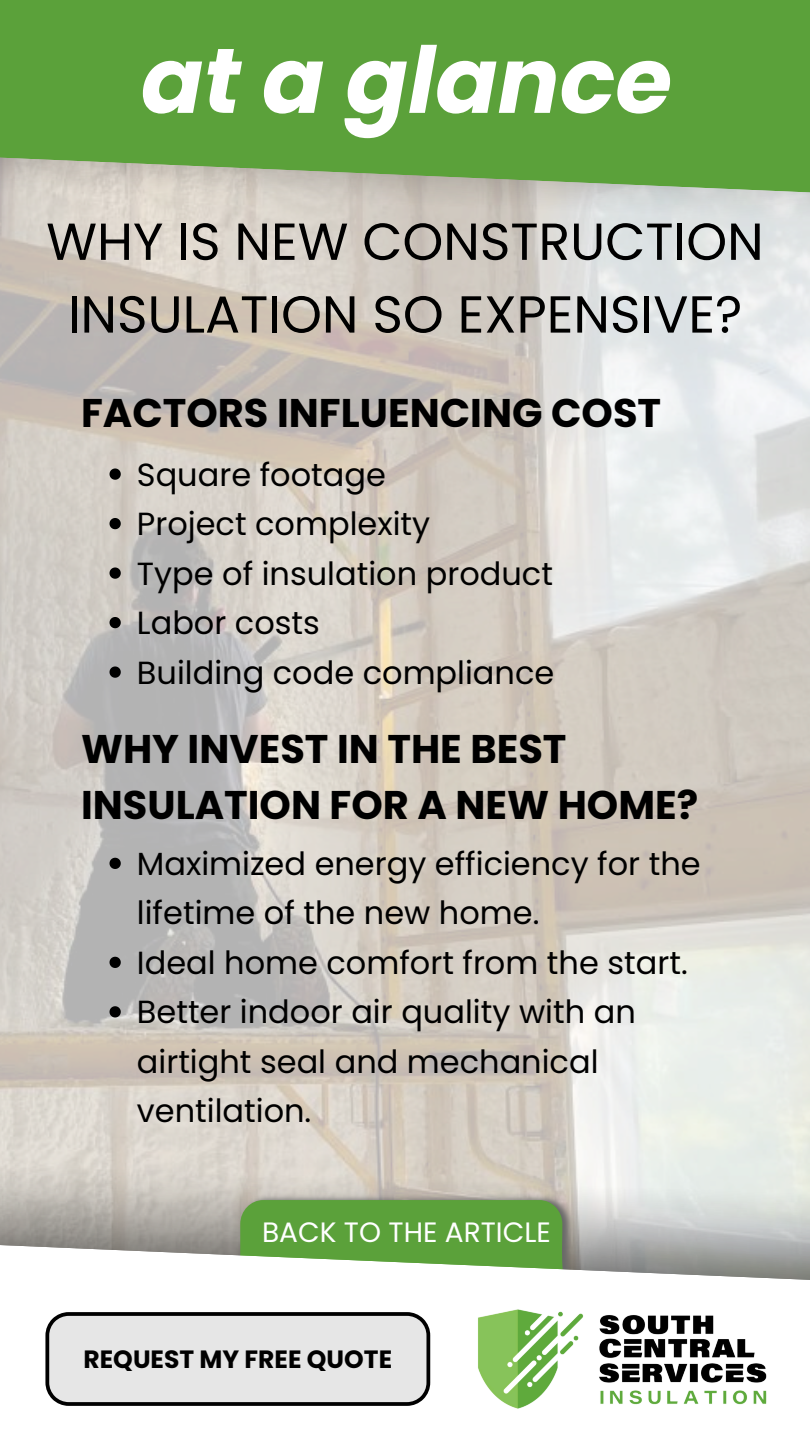
<style>
.page{position:relative;width:810px;height:1440px;background:#fff}
.page>*{position:absolute;margin:0;border:0;box-sizing:border-box;transform-origin:0 0}
.t1{font:italic 700 92px "Poppins";color:#fff}
.t2{font:52px/72.8px "Poppins";color:#000;text-align:center}
.t3{font:700 40px/55.5px "Poppins";color:#000}
.t4{font:32px/49.5px "Poppins";color:#000}
.t5{font:28px "Poppins";color:#fff}
.t6{font:700 25px "Poppins";color:#000}
</style>
<div class="page">
<img style="left:0;top:451px;width:810px;height:482px">
<img style="left:0;top:933px;width:810px;height:311px">
<img style="left:229px;top:1193px;width:355px;height:51px">
<svg style="left:0;top:1244px;width:810px;height:36px"></svg>
<img style="left:510px;top:1313px;width:257px;height:96px">
<svg style="left:0;top:0;width:810px;height:193px;background:#65a446"></svg>
<svg style="left:45px;top:1200px;width:528px;height:206px"></svg>
<svg style="left:110px;top:468px;width:11px;height:12px"></svg>
<svg style="left:110px;top:518px;width:11px;height:11px"></svg>
<svg style="left:110px;top:567px;width:11px;height:12px"></svg>
<svg style="left:110px;top:617px;width:11px;height:11px"></svg>
<svg style="left:110px;top:666px;width:11px;height:12px"></svg>
<svg style="left:110px;top:858px;width:11px;height:11px"></svg>
<svg style="left:110px;top:957px;width:11px;height:11px"></svg>
<svg style="left:110px;top:1006px;width:11px;height:11px"></svg>
<h3 class="t1" style="left:141px;top:16px;width:533px">at a glance</h3>
<p class="t2" style="left:46px;top:205px;width:719px">WHY IS NEW CONSTRUCTION<br>INSULATION SO EXPENSIVE?</p>
<p class="t3" style="left:81px;top:385px;width:582px">FACTORS INFLUENCING COST</p>
<p class="t4" style="left:137px;top:450px;width:251px">Square footage</p>
<p class="t4" style="left:137px;top:499px;width:295px">Project complexity</p>
<p class="t4" style="left:137px;top:549px;width:418px">Type of insulation product</p>
<p class="t4" style="left:137px;top:598px;width:184px">Labor costs</p>
<p class="t4" style="left:137px;top:648px;width:419px">Building code compliance</p>
<p class="t3" style="left:81px;top:721px;width:619px">WHY INVEST IN THE BEST<br>INSULATION FOR A NEW HOME?</p>
<p class="t4" style="left:137px;top:839px;width:565px">Maximized energy efficiency for the lifetime of the new home.</p>
<p class="t4" style="left:137px;top:938px;width:552px">Ideal home comfort from the start.</p>
<p class="t4" style="left:137px;top:988px;width:500px">Better indoor air quality with an airtight seal and mechanical ventilation.</p>
<h1 class="t5" style="left:262px;top:1212px;width:290px">BACK TO THE ARTICLE</h1>
<p class="t6" style="left:84px;top:1341px;width:310px">REQUEST MY FREE QUOTE</p>
</div>
